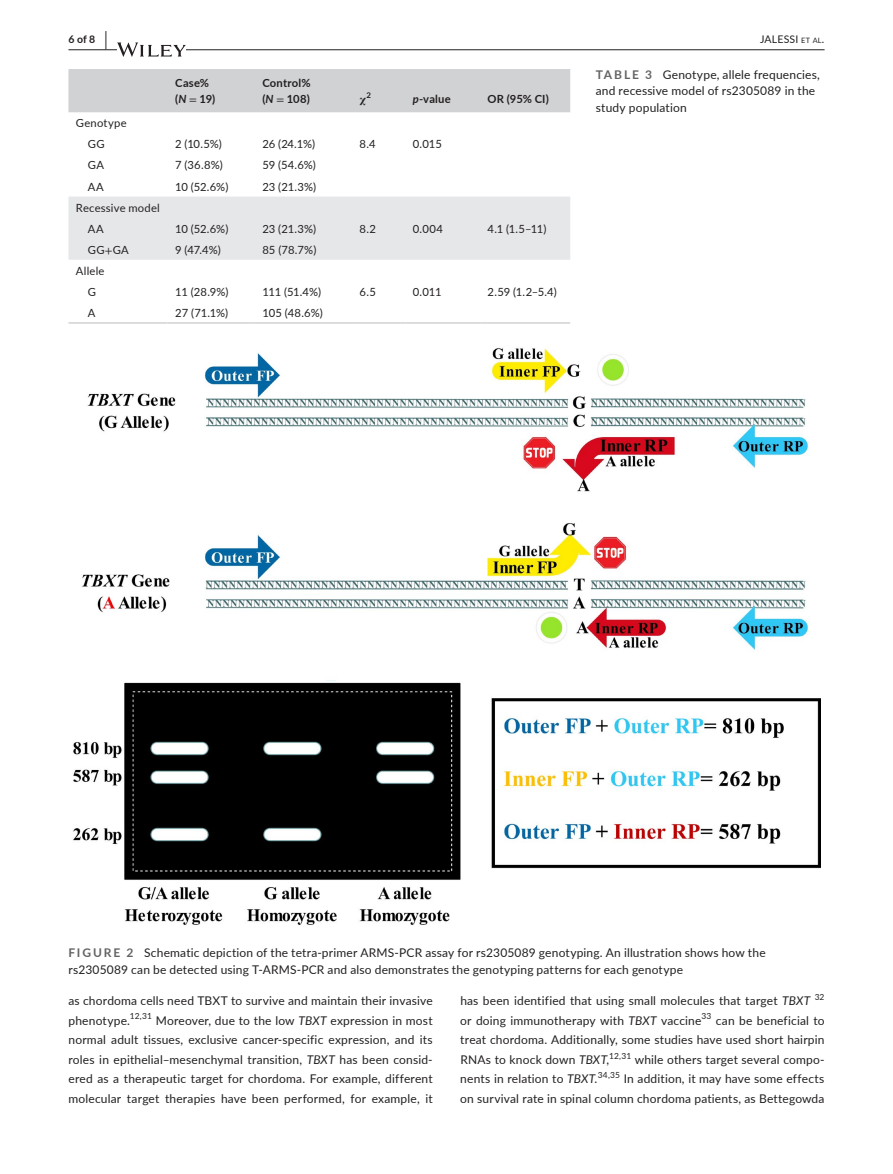
<style>
.page{position:relative;width:893px;height:1174px;background:#fff}
.page>*{position:absolute;margin:0;border:0;box-sizing:border-box;transform-origin:0 0}
.t1{font:12px/19.5px "Lato";letter-spacing:.015em;color:#231f20;text-align:justify}
.t2{font:11.25px/21px "Lato";letter-spacing:.005em;color:#231f20}
.t3{font:700 11.25px/15.8px "Lato";letter-spacing:.02em;color:#231f20}
.t4{font:700 11.25px "STIX";color:#231f20}
.t5{font:10.5px "Lato";letter-spacing:.02em;color:#231f20}
.t6{font:700 10.5px "Lato";color:#231f20}
.t7{font:700 7.8px "Lato";color:#231f20}
.s1{font-size:19.5px}
.s2{font-size:7.35px}
.s3{font-style:italic}
.s4{font-family:"STIX";font-weight:400}
.s5{font-family:"STIX"}
.s6{font-weight:700;color:#636366}
</style>
<div class="page">
<hr style="left:68px;top:49px;width:756px;height:1px;background:#231f20">
<svg style="left:117px;top:42px;width:69px;height:15px"></svg>
<div style="left:68px;top:69px;width:502px;height:43px;background:#d1d2d4"></div>
<div style="left:68px;top:196px;width:502px;height:64px;background:#e6e7e9"></div>
<hr style="left:68px;top:322px;width:100px;height:2px;background:#d1d2d4">
<hr style="left:168px;top:322px;width:87px;height:2px;background:#d1d2d4">
<hr style="left:255px;top:322px;width:97px;height:2px;background:#d1d2d4">
<hr style="left:352px;top:322px;width:53px;height:2px;background:#d1d2d4">
<hr style="left:405px;top:322px;width:75px;height:2px;background:#d1d2d4">
<hr style="left:480px;top:322px;width:90px;height:2px;background:#d1d2d4">
<img style="left:73px;top:348px;width:748px;height:577px">
<p class="t6" style="left:68px;top:31px;width:40px">6 of 8 <span class="s1">|</span></p>
<p class="t5" style="left:760px;top:31px;width:66px">JALESSI <span class="s2">et al</span>.</p>
<p class="t2" style="left:88px;top:112px;width:40px;text-indent:-12px">Genotype<br>GG</p>
<p class="t3" style="left:175px;top:75px;width:42px">Case% (<span class="s3">N</span> <span class="s4">=</span> 19)</p>
<p class="t3" style="left:262px;top:75px;width:50px">Control% (<span class="s3">N</span> <span class="s4">=</span> 108)</p>
<p class="t7" style="left:366px;top:89px;width:6px">2</p>
<p class="t3" style="left:413px;top:91px;width:40px"><span class="s3">p</span>-value</p>
<p class="t3" style="left:488px;top:91px;width:63px">OR (95% CI)</p>
<p class="t4" style="left:360px;top:93px;width:8px">χ</p>
<p class="t2" style="left:175px;top:133px;width:48px">2 (10.5%)</p>
<p class="t2" style="left:262px;top:133px;width:54px">26 (24.1%)</p>
<p class="t2" style="left:360px;top:133px;width:18px">8.4</p>
<p class="t2" style="left:413px;top:133px;width:31px">0.015</p>
<p class="t2" style="left:88px;top:154px;width:18px">GA</p>
<p class="t2" style="left:175px;top:154px;width:49px">7 (36.8%)</p>
<p class="t2" style="left:262px;top:154px;width:55px">59 (54.6%)</p>
<p class="t2" style="left:88px;top:175px;width:17px">AA</p>
<p class="t2" style="left:175px;top:175px;width:55px">10 (52.6%)</p>
<p class="t2" style="left:262px;top:175px;width:55px">23 (21.3%)</p>
<p class="t2" style="left:88px;top:196px;width:73px;text-indent:-12px">Recessive model<br>AA</p>
<p class="t2" style="left:175px;top:218px;width:55px">10 (52.6%)</p>
<p class="t2" style="left:262px;top:218px;width:55px">23 (21.3%)</p>
<p class="t2" style="left:360px;top:218px;width:18px">8.2</p>
<p class="t2" style="left:413px;top:218px;width:32px">0.004</p>
<p class="t2" style="left:488px;top:218px;width:60px">4.1 (1.5–11)</p>
<p class="t2" style="left:88px;top:239px;width:42px">GG<span class="s5">+</span>GA</p>
<p class="t2" style="left:175px;top:239px;width:47px">9 (47.4%)</p>
<p class="t2" style="left:262px;top:239px;width:56px">85 (78.7%)</p>
<p class="t2" style="left:76px;top:260px;width:30px;text-align:center">Allele<br>G</p>
<p class="t2" style="left:175px;top:281px;width:55px">11 (28.9%)</p>
<p class="t2" style="left:262px;top:281px;width:60px">111 (51.4%)</p>
<p class="t2" style="left:360px;top:281px;width:18px">6.5</p>
<p class="t2" style="left:413px;top:281px;width:30px">0.011</p>
<p class="t2" style="left:488px;top:281px;width:71px">2.59 (1.2–5.4)</p>
<p class="t2" style="left:88px;top:302px;width:9px">A</p>
<p class="t2" style="left:175px;top:302px;width:55px">27 (71.1%)</p>
<p class="t2" style="left:262px;top:302px;width:62px">105 (48.6%)</p>
<p class="t1" style="left:596px;top:66px;width:226px;line-height:16.5px;text-align:left"><span class="s6">TABLE 3</span> Genotype, allele frequencies, and recessive model of rs2305089 in the study population</p>
<p class="t1" style="left:68px;top:944px;width:699px;line-height:16.5px"><span class="s6">FIGURE 2</span> Schematic depiction of the tetra-primer ARMS-PCR assay for rs2305089 genotyping. An illustration shows how the rs2305089 can be detected using T-ARMS-PCR and also demonstrates the genotyping patterns for each genotype</p>
<p class="t1" style="left:68px;top:990px;width:366px">as chordoma cells need TBXT to survive and maintain their invasive phenotype.<sup>12,31</sup> Moreover, due to the low <span class="s3">TBXT</span> expression in most normal adult tissues, exclusive cancer-specific expression, and its roles in epithelial–mesenchymal transition, <span class="s3">TBXT</span> has been consid&shy;ered as a therapeutic target for chordoma. For example, different molecular target therapies have been performed, for example, it</p>
<p class="t1" style="left:460px;top:990px;width:366px">has been identified that using small molecules that target <span class="s3">TBXT</span> <sup>32 </sup>or doing immunotherapy with <span class="s3">TBXT</span> vaccine<sup>33</sup> can be beneficial to treat chordoma. Additionally, some studies have used short hairpin RNAs to knock down <span class="s3">TBXT</span>,<sup>12,31</sup> while others target several compo&shy;nents in relation to <span class="s3">TBXT</span>.<sup>34,35</sup> In addition, it may have some effects on survival rate in spinal column chordoma patients, as Bettegowda</p>
</div>
